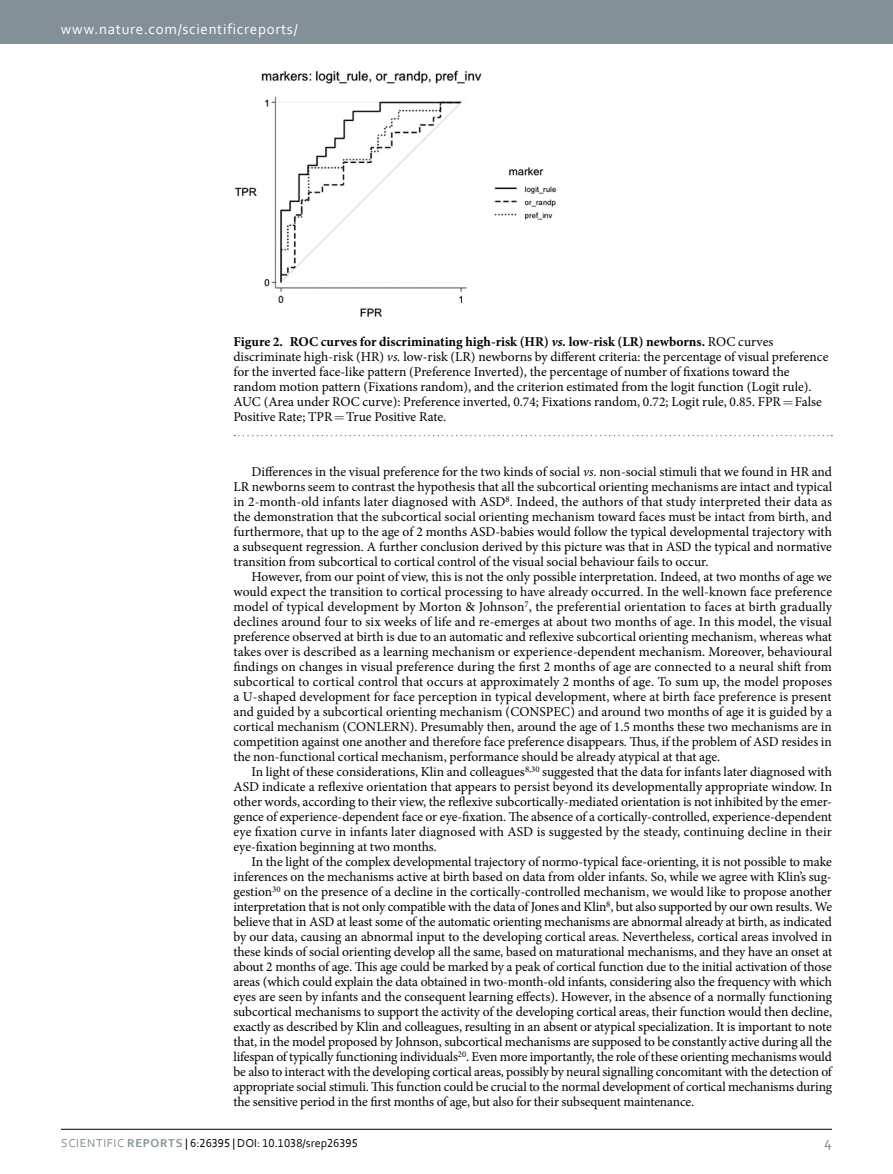
<style>
.page{position:relative;width:893px;height:1174px;background:#fff}
.page>*{position:absolute;margin:0;border:0;box-sizing:border-box;transform-origin:0 0}
.t1{font:15px "Corbel";letter-spacing:.045em;color:#fff}
.t2{font:15px "Corbel";color:#839097}
.t3{font:13.5px/15px "Minion Pro";color:#000;text-align:justify}
.t4{font:12px "Corbel";color:#000}
.s1{font-weight:700}
.s2{font-weight:700;font-style:italic}
.s3{font-style:italic}
.s4{color:#839097}
.s5{font-weight:700;color:#839097}
</style>
<div class="page">
<div style="left:0;top:0;width:893px;height:43px;background:#839097"></div>
<hr style="left:61px;top:1129px;width:771px;height:1px;background:#000">
<img style="left:234px;top:70px;width:322px;height:247px">
<svg style="left:234px;top:435px;width:598px;height:1px"></svg>
<p class="t1" style="left:61px;top:19px;width:238px">www.nature.com/scientificreports/</p>
<p class="t3" style="left:233px;top:334px;width:596px;text-align:left"><span class="s1">Figure 2. ROC curves for discriminating high-risk (HR)</span> <span class="s2">vs.</span> <span class="s1">low-risk (LR) newborns.</span> ROC curves discriminate high-risk (HR) <span class="s3">vs.</span> low-risk (LR) newborns by different criteria: the percentage of visual preference for the inverted face-like pattern (Preference Inverted), the percentage of number of fixations toward the random motion pattern (Fixations random), and the criterion estimated from the logit function (Logit rule).<br>AUC (Area under ROC curve): Preference inverted, 0.74; Fixations random, 0.72; Logit rule, 0.85. FPR False Positive Rate; TPR True Positive Rate.</p>
<p class="t3" style="left:233px;top:464px;width:600px;text-indent:18px">Differences in the visual preference for the two kinds of social <span class="s3">vs.</span> non-social stimuli that we found in HR and LR newborns seem to contrast the hypothesis that all the subcortical orienting mechanisms are intact and typical in 2-month-old infants later diagnosed with ASD<sup>8</sup>. Indeed, the authors of that study interpreted their data as the demonstration that the subcortical social orienting mechanism toward faces must be intact from birth, and furthermore, that up to the age of 2 months ASD-babies would follow the typical developmental trajectory with a subsequent regression. A further conclusion derived by this picture was that in ASD the typical and normative transition from subcortical to cortical control of the visual social behaviour fails to occur.</p>
<p class="t3" style="left:233px;top:569px;width:600px;text-indent:18px">However, from our point of view, this is not the only possible interpretation. Indeed, at two months of age we would expect the transition to cortical processing to have already occurred. In the well-known face preference model of typical development by Morton &amp; Johnson<sup>7</sup>, the preferential orientation to faces at birth gradually declines around four to six weeks of life and re-emerges at about two months of age. In this model, the visual preference observed at birth is due to an automatic and reflexive subcortical orienting mechanism, whereas what takes over is described as a learning mechanism or experience-dependent mechanism. Moreover, behavioural findings on changes in visual preference during the first 2 months of age are connected to a neural shift from subcortical to cortical control that occurs at approximately 2 months of age. To sum up, the model proposes a U-shaped development for face perception in typical development, where at birth face preference is present and guided by a subcortical orienting mechanism (CONSPEC) and around two months of age it is guided by a cortical mechanism (CONLERN). Presumably then, around the age of 1.5 months these two mechanisms are in competition against one another and therefore face preference disappears. Thus, if the problem of ASD resides in the non-functional cortical mechanism, performance should be already atypical at that age.</p>
<p class="t3" style="left:233px;top:764px;width:600px;text-indent:18px">In light of these considerations, Klin and colleagues<sup>8,30</sup> suggested that the data for infants later diagnosed with ASD indicate a reflexive orientation that appears to persist beyond its developmentally appropriate window. In other words, according to their view, the reflexive subcortically-mediated orientation is not inhibited by the emer&shy;gence of experience-dependent face or eye-fixation. The absence of a cortically-controlled, experience-dependent eye fixation curve in infants later diagnosed with ASD is suggested by the steady, continuing decline in their eye-fixation beginning at two months.</p>
<p class="t3" style="left:233px;top:854px;width:600px;text-indent:18px">In the light of the complex developmental trajectory of normo-typical face-orienting, it is not possible to make inferences on the mechanisms active at birth based on data from older infants. So, while we agree with Klin’s sug&shy;gestion<sup>30</sup> on the presence of a decline in the cortically-controlled mechanism, we would like to propose another interpretation that is not only compatible with the data of Jones and Klin<sup>8</sup>, but also supported by our own results. We believe that in ASD at least some of the automatic orienting mechanisms are abnormal already at birth, as indicated by our data, causing an abnormal input to the developing cortical areas. Nevertheless, cortical areas involved in these kinds of social orienting develop all the same, based on maturational mechanisms, and they have an onset at about 2 months of age. This age could be marked by a peak of cortical function due to the initial activation of those areas (which could explain the data obtained in two-month-old infants, considering also the frequency with which eyes are seen by infants and the consequent learning effects). However, in the absence of a normally functioning subcortical mechanisms to support the activity of the developing cortical areas, their function would then decline, exactly as described by Klin and colleagues, resulting in an absent or atypical specialization. It is important to note that, in the model proposed by Johnson, subcortical mechanisms are supposed to be constantly active during all the lifespan of typically functioning individuals<sup>20</sup>. Even more importantly, the role of these orienting mechanisms would be also to interact with the developing cortical areas, possibly by neural signalling concomitant with the detection of appropriate social stimuli. This function could be crucial to the normal development of cortical mechanisms during the sensitive period in the first months of age, but also for their subsequent maintenance.</p>
<p class="t4" style="left:61px;top:1135px;width:298px"><span class="s4">Scientific</span> <span class="s5">REPORTS</span> | 6:26395 | DOI: 10.1038/srep26395</p>
<p class="t2" style="left:824px;top:1132px;width:9px">4</p>
</div>
